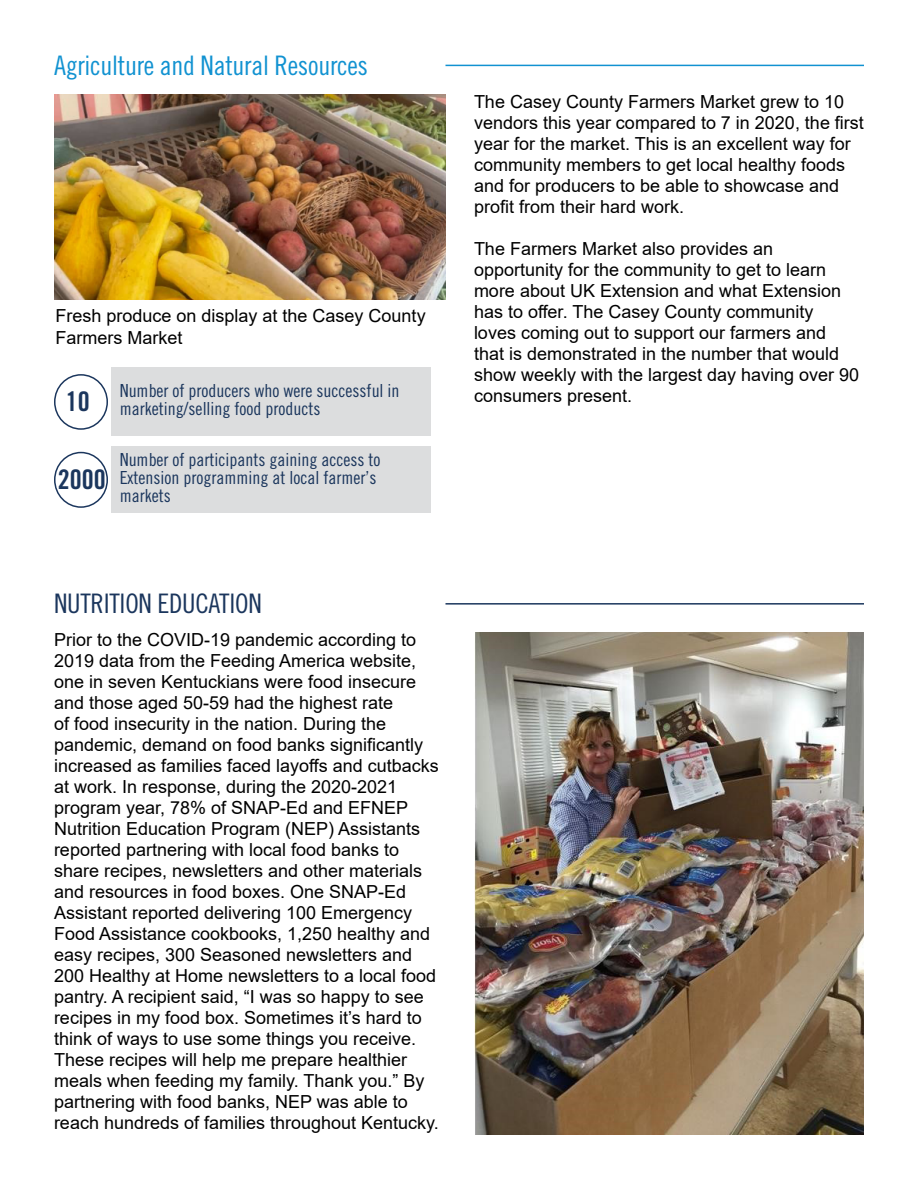
<style>
.page{position:relative;width:918px;height:1188px;background:#fff}
.page>*{position:absolute;margin:0;border:0;box-sizing:border-box;transform-origin:0 0}
.t1{font:27px "Trade Gothic LT Pro Bd Cn 20";color:#1b365d}
.t2{font:26.85px "Trade Gothic LT Pro Cn 18";letter-spacing:-.01em;color:#1192d1}
.t3{font:26.85px "Trade Gothic LT Pro Cn 18";letter-spacing:-.01em;color:#1b365d}
.t4{font:18px/21px "Arial";color:#000}
.t5{font:18px/18px "Trade Gothic LT Pro Cn 18";color:#1b365d}
</style>
<div class="page">
<hr style="left:446px;top:65px;width:418px;height:1px;background:#1192d1">
<hr style="left:446px;top:603px;width:418px;height:2px;background:#1b365d">
<div style="left:112px;top:368px;width:319px;height:68px;background:#dcddde"></div>
<div style="left:54px;top:374px;width:54px;height:56px;border:2px solid #1b365d;border-radius:50%"></div>
<div style="left:54px;top:452px;width:54px;height:56px;border:2px solid #1b365d;border-radius:50%"></div>
<div style="left:112px;top:446px;width:319px;height:67px;background:#dcddde"></div>
<img style="left:54px;top:94px;width:392px;height:206px">
<img style="left:474px;top:633px;width:390px;height:501px">
<h2 class="t2" style="left:54px;top:49px;width:316px">Agriculture and Natural Resources</h2>
<p class="t4" style="left:56px;top:305px;width:372px;line-height:21.6px">Fresh produce on display at the Casey County<br>Farmers Market</p>
<p class="t5" style="left:66px;top:382px;width:335px;text-indent:54px">Number of producers who were successful in<br><sup>10</sup> marketing/selling food products</p>
<h1 class="t1" style="left:58px;top:463px;width:49px">2000</h1>
<p class="t5" style="left:120px;top:450px;width:262px">Number of participants gaining access to<br>Extension programming at local farmer’s markets</p>
<p class="t4" style="left:474px;top:91px;width:391px">The Casey County Farmers Market grew to 10 vendors this year compared to 7 in 2020, the first year for the market. This is an excellent way for community members to get local healthy foods and for producers to be able to showcase and profit from their hard work.</p>
<p class="t4" style="left:474px;top:238px;width:387px">The Farmers Market also provides an opportunity for the community to get to learn more about UK Extension and what Extension has to offer. The Casey County community loves coming out to support our farmers and that is demonstrated in the number that would show weekly with the largest day having over 90 consumers present.</p>
<h2 class="t3" style="left:54px;top:588px;width:209px">NUTRITION EDUCATION</h2>
<p class="t4" style="left:54px;top:629px;width:386px">Prior to the COVID-19 pandemic according to 2019 data from the Feeding America website, one in seven Kentuckians were food insecure and those aged 50-59 had the highest rate<br>of food insecurity in the nation. During the pandemic, demand on food banks significantly increased as families faced layoffs and cutbacks at work. In response, during the 2020-2021 program year, 78% of SNAP-Ed and EFNEP Nutrition Education Program (NEP) Assistants reported partnering with local food banks to share recipes, newsletters and other materials and resources in food boxes. One SNAP-Ed Assistant reported delivering 100 Emergency Food Assistance cookbooks, 1,250 healthy and easy recipes, 300 Seasoned newsletters and 200 Healthy at Home newsletters to a local food pantry. A recipient said, “I was so happy to see recipes in my food box. Sometimes it’s hard to think of ways to use some things you receive.<br>These recipes will help me prepare healthier meals when feeding my family. Thank you.” By partnering with food banks, NEP was able to reach hundreds of families throughout Kentucky.</p>
</div>
